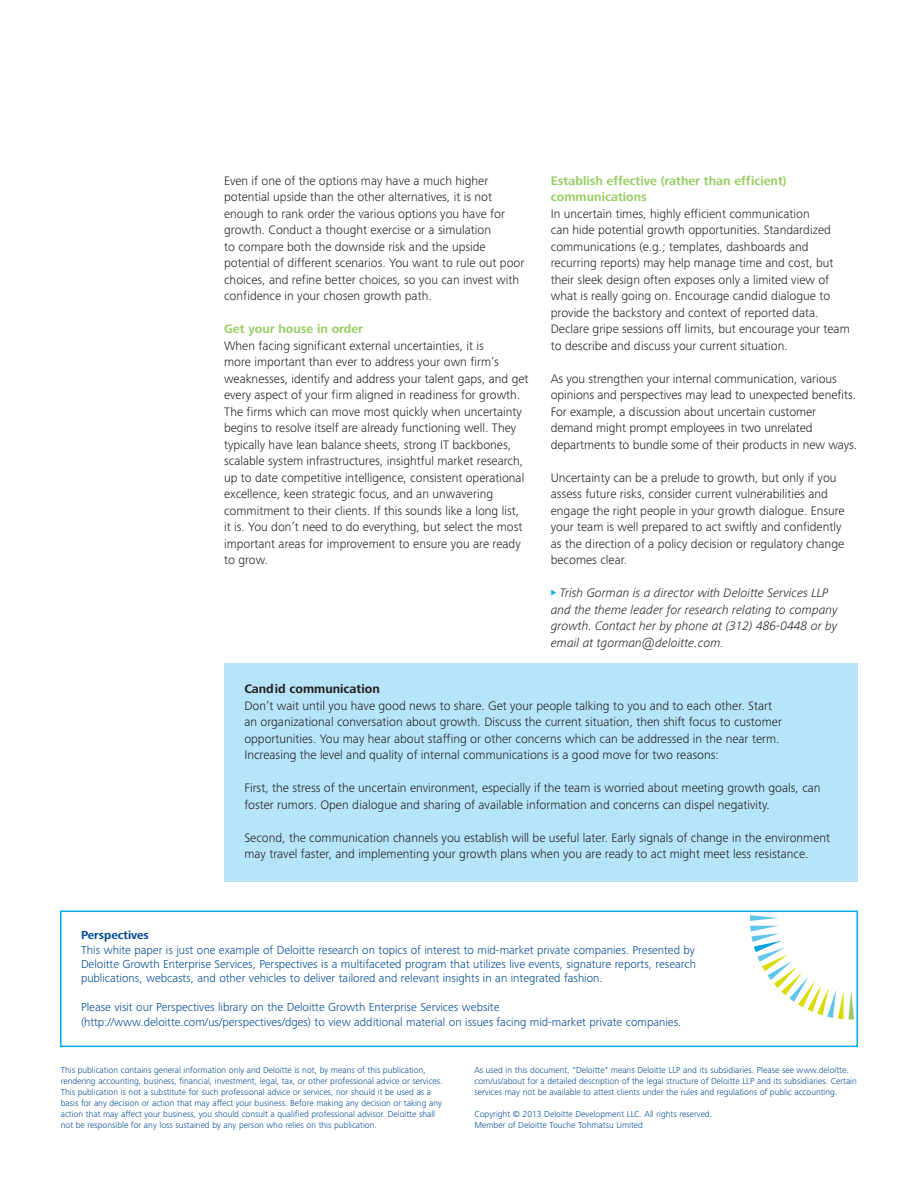
<style>
.page{position:relative;width:918px;height:1188px;background:#fff}
.page>*{position:absolute;margin:0;border:0;box-sizing:border-box;transform-origin:0 0}
.Deloitte_body{font:300 12.75px/16.5px "Frutiger Next Pro";color:#231f20}
.Deloitte_body-2{font:italic 300 12.75px/16.5px "Frutiger Next Pro";color:#231f20}
.Deloitte_heading_2{font:700 12.75px/16.5px "Frutiger Next Pro";color:#99cd65}
.Deloitte_heading_3{font:700 12.75px "Frutiger Next Pro";color:#231f20}
.Deloitte_legal_copy{font:300 12px/14.4px "Frutiger Next Pro";color:#014990;text-align:justify}
.Deloitte_legal_copy-2{font:700 12px "Frutiger Next Pro";color:#014990}
.Deloitte_legal_copy-3{font:300 9px/10.8px "Frutiger Next Pro";color:#014990}
</style>
<div class="page">
<div style="left:60px;top:911px;width:798px;height:136px;border:2px solid #00abe7"></div>
<div style="left:224px;top:664px;width:633px;height:218px;background:#b6e4f9"></div>
<svg style="left:750px;top:915px;width:104px;height:104px"></svg>
<p class="Deloitte_body" style="left:224px;top:172px;width:302px">Even if one of the options may have a much higher potential upside than the other alternatives, it is not enough to rank order the various options you have for growth. Conduct a thought exercise or a simulation<br>to compare both the downside risk and the upside potential of different scenarios. You want to rule out poor choices, and refine better choices, so you can invest with confidence in your chosen growth path.</p>
<p class="Deloitte_heading_2" style="left:224px;top:321px;width:141px">Get your house in order</p>
<p class="Deloitte_body" style="left:224px;top:337px;width:306px">When facing significant external uncertainties, it is<br>more important than ever to address your own firm’s weaknesses, identify and address your talent gaps, and get every aspect of your firm aligned in readiness for growth.<br>The firms which can move most quickly when uncertainty begins to resolve itself are already functioning well. They typically have lean balance sheets, strong IT backbones, scalable system infrastructures, insightful market research, up to date competitive intelligence, consistent operational excellence, keen strategic focus, and an unwavering commitment to their clients. If this sounds like a long list, it is. You don’t need to do everything, but select the most important areas for improvement to ensure you are ready to grow.</p>
<p class="Deloitte_heading_2" style="left:551px;top:172px;width:237px">Establish effective (rather than efficient) communications</p>
<p class="Deloitte_body" style="left:551px;top:205px;width:301px">In uncertain times, highly efficient communication<br>can hide potential growth opportunities. Standardized communications (e.g.; templates, dashboards and recurring reports) may help manage time and cost, but their sleek design often exposes only a limited view of what is really going on. Encourage candid dialogue to provide the backstory and context of reported data.<br>Declare gripe sessions off limits, but encourage your team to describe and discuss your current situation.</p>
<p class="Deloitte_body" style="left:551px;top:370px;width:308px">As you strengthen your internal communication, various opinions and perspectives may lead to unexpected benefits.<br>For example, a discussion about uncertain customer demand might prompt employees in two unrelated departments to bundle some of their products in new ways.</p>
<p class="Deloitte_body" style="left:551px;top:469px;width:295px">Uncertainty can be a prelude to growth, but only if you assess future risks, consider current vulnerabilities and engage the right people in your growth dialogue. Ensure your team is well prepared to act swiftly and confidently as the direction of a policy decision or regulatory change becomes clear.</p>
<p class="Deloitte_body-2" style="left:551px;top:585px;width:289px"><sup>◆</sup> Trish Gorman is a director with Deloitte Services LLP and the theme leader for research relating to company growth. Contact her by phone at (312) 486-0448 or by email at tgorman@deloitte.com.</p>
<p class="Deloitte_heading_3" style="left:244px;top:682px;width:137px">Candid communication</p>
<p class="Deloitte_body" style="left:244px;top:697px;width:539px">Don’t wait until you have good news to share. Get your people talking to you and to each other. Start an organizational conversation about growth. Discuss the current situation, then shift focus to customer opportunities. You may hear about staffing or other concerns which can be addressed in the near term.</p>
<p class="Deloitte_body" style="left:244px;top:747px;width:476px">Increasing the level and quality of internal communications is a good move for two reasons:</p>
<p class="Deloitte_body" style="left:244px;top:780px;width:578px">First, the stress of the uncertain environment, especially if the team is worried about meeting growth goals, can foster rumors. Open dialogue and sharing of available information and concerns can dispel negativity.</p>
<p class="Deloitte_body" style="left:244px;top:829px;width:587px">Second, the communication channels you establish will be useful later. Early signals of change in the environment may travel faster, and implementing your growth plans when you are ready to act might meet less resistance.</p>
<p class="Deloitte_legal_copy-2" style="left:81px;top:928px;width:70px">Perspectives</p>
<p class="Deloitte_legal_copy" style="left:81px;top:942px;width:616px">This white paper is just one example of Deloitte research on topics of interest to mid-market private companies. Presented by Deloitte Growth Enterprise Services, Perspectives is a multifaceted program that utilizes live events, signature reports, research publications, webcasts, and other vehicles to deliver tailored and relevant insights in an integrated fashion.</p>
<p class="Deloitte_legal_copy" style="left:81px;top:1000px;width:602px">Please visit our Perspectives library on the Deloitte Growth Enterprise Services website (http://www.deloitte.com/us/perspectives/dges) to view additional material on issues facing mid-market private companies.</p>
<p class="Deloitte_legal_copy-3" style="left:61px;top:1065px;width:383px">This publication contains general information only and Deloitte is not, by means of this publication, rendering accounting, business, financial, investment, legal, tax, or other professional advice or services.<br>This publication is not a substitute for such professional advice or services, nor should it be used as a basis for any decision or action that may affect your business. Before making any decision or taking any action that may affect your business, you should consult a qualified professional advisor. Deloitte shall not be responsible for any loss sustained by any person who relies on this publication.</p>
<p class="Deloitte_legal_copy-3" style="left:474px;top:1065px;width:384px">As used in this document, "Deloitte" means Deloitte LLP and its subsidiaries. Please see www.deloitte. com/us/about for a detailed description of the legal structure of Deloitte LLP and its subsidiaries. Certain services may not be available to attest clients under the rules and regulations of public accounting.</p>
<p class="Deloitte_legal_copy-3" style="left:474px;top:1108px;width:239px">Copyright © 2013 Deloitte Development LLC. All rights reserved.</p>
<p class="Deloitte_legal_copy-3" style="left:474px;top:1119px;width:170px">Member of Deloitte Touche Tohmatsu Limited</p>
</div>
